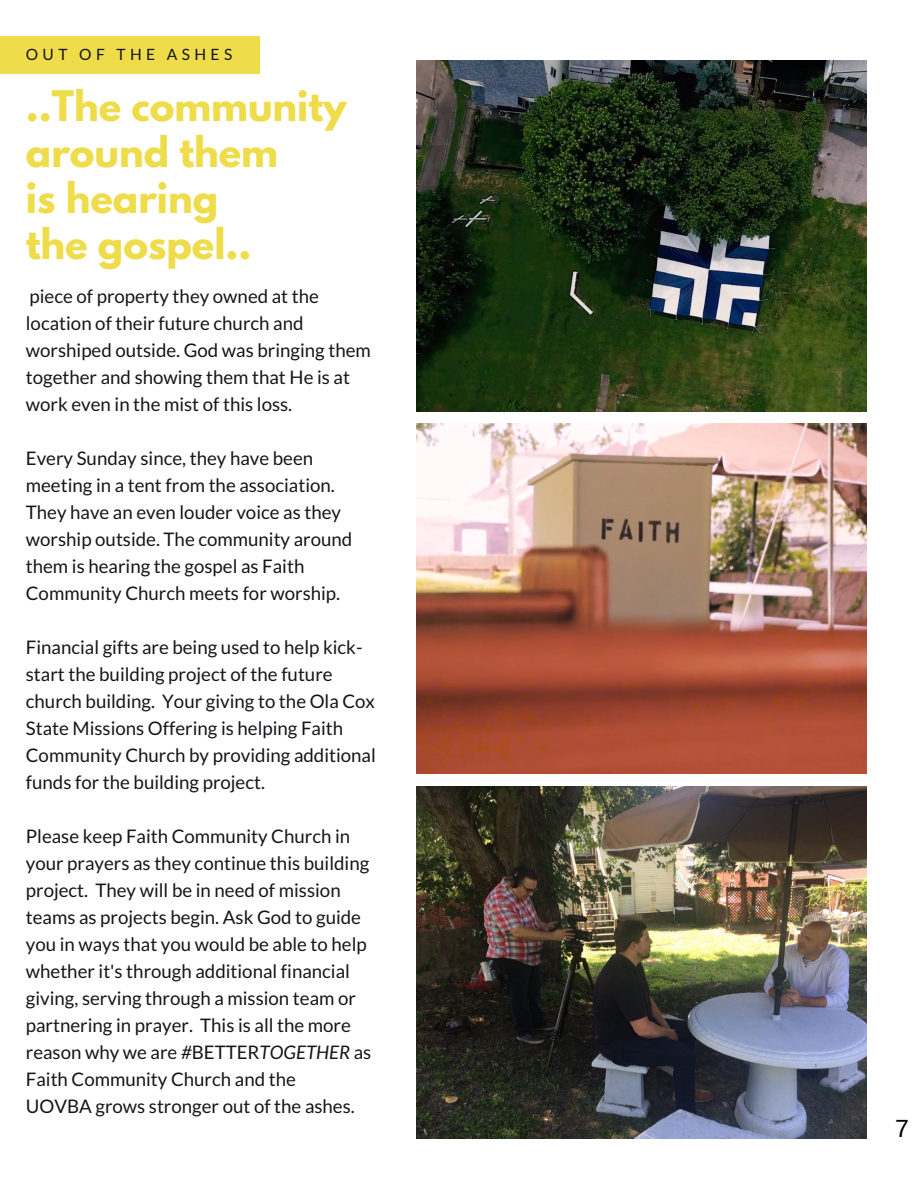
<style>
.page{position:relative;width:918px;height:1188px;background:#fff}
.page>*{position:absolute;margin:0;border:0;box-sizing:border-box;transform-origin:0 0}
.t1{font:700 37.35px/46.2px "League Spartan";color:#eedc4a}
.t2{font:24.9px "Arimo";color:#000}
.t3{font:18.75px/27px "Lato";color:#14161a}
.t4{font:15.6px "Lato";letter-spacing:.28em;color:#14161a}
.s1{font-style:italic}
</style>
<div class="page">
<div style="left:0;top:36px;width:260px;height:37px;background:#eedc4a"></div>
<img style="left:416px;top:61px;width:450px;height:351px">
<img style="left:416px;top:423px;width:450px;height:351px">
<img style="left:416px;top:786px;width:450px;height:352px">
<p class="t4" style="left:26px;top:45px;width:208px">OUT OF THE ASHES</p>
<h1 class="t1" style="left:26px;top:88px;width:322px">..The community around them<br>is hearing<br>the gospel..</h1>
<p class="t3" style="left:26px;top:282px;width:346px">piece of property they owned at the location of their future church and worshiped outside. God was bringing them together and showing them that He is at work even in the mist of this loss.</p>
<p class="t3" style="left:26px;top:444px;width:328px">Every Sunday since, they have been meeting in a tent from the association.<br>They have an even louder voice as they worship outside. The community around them is hearing the gospel as Faith Community Church meets for worship.</p>
<p class="t3" style="left:26px;top:633px;width:351px">Financial gifts are being used to help kick&shy;start the building project of the future church building. Your giving to the Ola Cox State Missions Offering is helping Faith Community Church by providing additional funds for the building project.</p>
<p class="t3" style="left:26px;top:822px;width:347px">Please keep Faith Community Church in your prayers as they continue this building project. They will be in need of mission teams as projects begin. Ask God to guide you in ways that you would be able to help whether it's through additional financial giving, serving through a mission team or partnering in prayer. This is all the more reason why we are <span class="s1">#</span>BETTER<span class="s1">TOGETHER</span> as Faith Community Church and the<br>UOVBA grows stronger out of the ashes.</p>
<h2 class="t2" style="left:895px;top:1115px;width:15px">7</h2>
</div>
